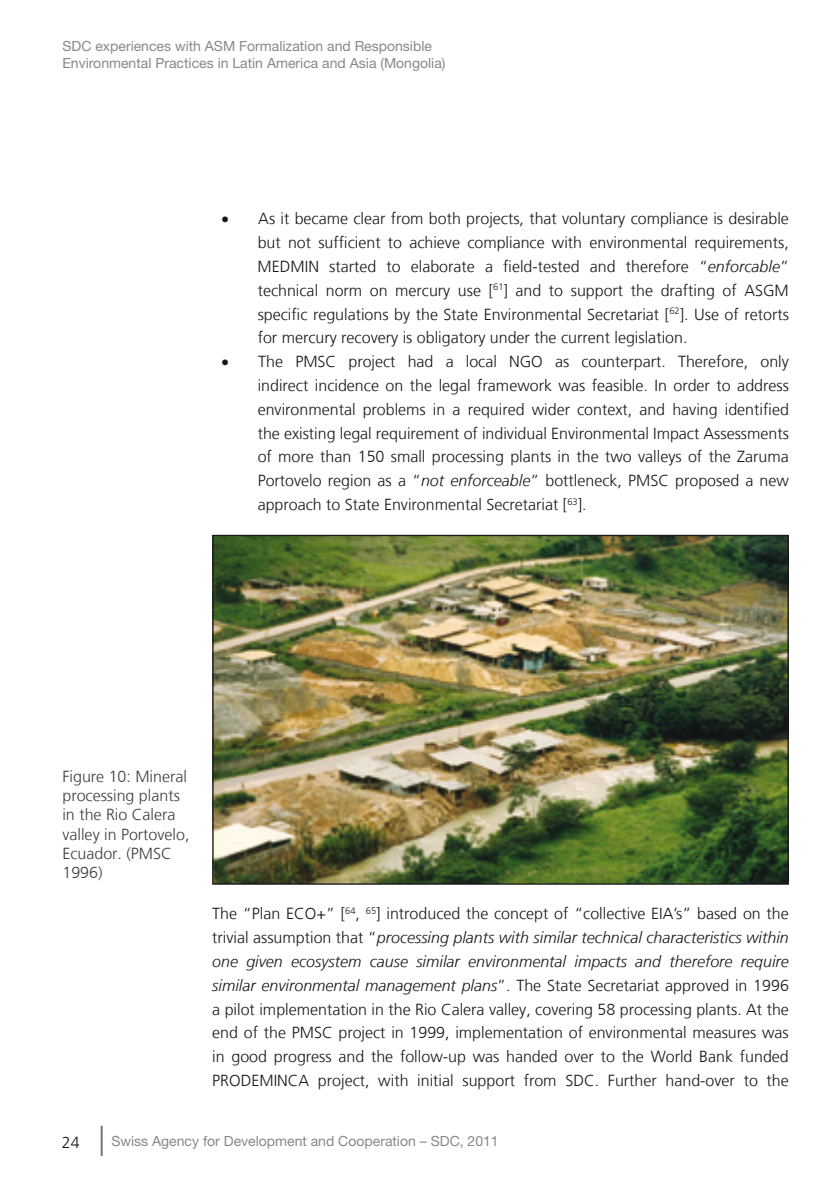
<style>
.page{position:relative;width:840px;height:1191px;background:#fff}
.page>*{position:absolute;margin:0;border:0;box-sizing:border-box;transform-origin:0 0}
.t1{font:300 16px/23.8px "Frutiger LT";color:#1a171c;text-align:justify}
.t2{font:300 16px/19.2px "Frutiger LT";color:#3e3e40}
.t3{font:14px/16.8px "Helvetica Neue LT Std";color:#87888a}
.s1{font-style:italic}
</style>
<div class="page">
<hr style="left:101px;top:1125px;width:2px;height:31px;background:#1a171c">
<img style="left:214px;top:537px;width:572px;height:345px">
<p class="t3" style="left:62px;top:37px;width:384px">SDC experiences with ASM Formalization and Responsible<br>Environmental Practices in Latin America and Asia (Mongolia)</p>
<p class="t1" style="left:257px;top:207px;width:532px;text-indent:-36px">• As it became clear from both projects, that voluntary compliance is desirable but not sufficient to achieve compliance with environmental requirements, MEDMIN started to elaborate a field-tested and therefore “<span class="s1">enforcable</span>” technical norm on mercury use [<sup>61</sup>] and to support the drafting of ASGM specific regulations by the State Environmental Secretariat [<sup>62</sup>]. Use of retorts for mercury recovery is obligatory under the current legislation.</p>
<p class="t1" style="left:257px;top:350px;width:532px;text-indent:-36px">• The PMSC project had a local NGO as counterpart. Therefore, only indirect incidence on the legal framework was feasible. In order to address environmental problems in a required wider context, and having identified the existing legal requirement of individual Environmental Impact Assessments of more than 150 small processing plants in the two valleys of the Zaruma Portovelo region as a “<span class="s1">not enforceable</span>” bottleneck, PMSC proposed a new approach to State Environmental Secretariat [<sup>63</sup>].</p>
<p class="t2" style="left:62px;top:767px;width:128px">Figure 10: Mineral processing plants in the Rio Calera valley in Portovelo,<br>Ecuador. (PMSC<br>1996)</p>
<p class="t1" style="left:212px;top:902px;width:578px">The “Plan ECO+” [<sup>64</sup>, <sup>65</sup>] introduced the concept of “collective EIA’s” based on the trivial assumption that “<span class="s1">processing plants with similar technical characteristics within one given ecosystem cause similar environmental impacts and therefore require similar environmental management plans</span>”. The State Secretariat approved in 1996 a pilot implementation in the Rio Calera valley, covering 58 processing plants. At the end of the PMSC project in 1999, implementation of environmental measures was in good progress and the follow-up was handed over to the World Bank funded PRODEMINCA project, with initial support from SDC. Further hand-over to the</p>
<p class="t1" style="left:62px;top:1131px;width:19px">24</p>
<p class="t3" style="left:111px;top:1132px;width:388px">Swiss Agency for Development and Cooperation – SDC, 2011</p>
</div>
